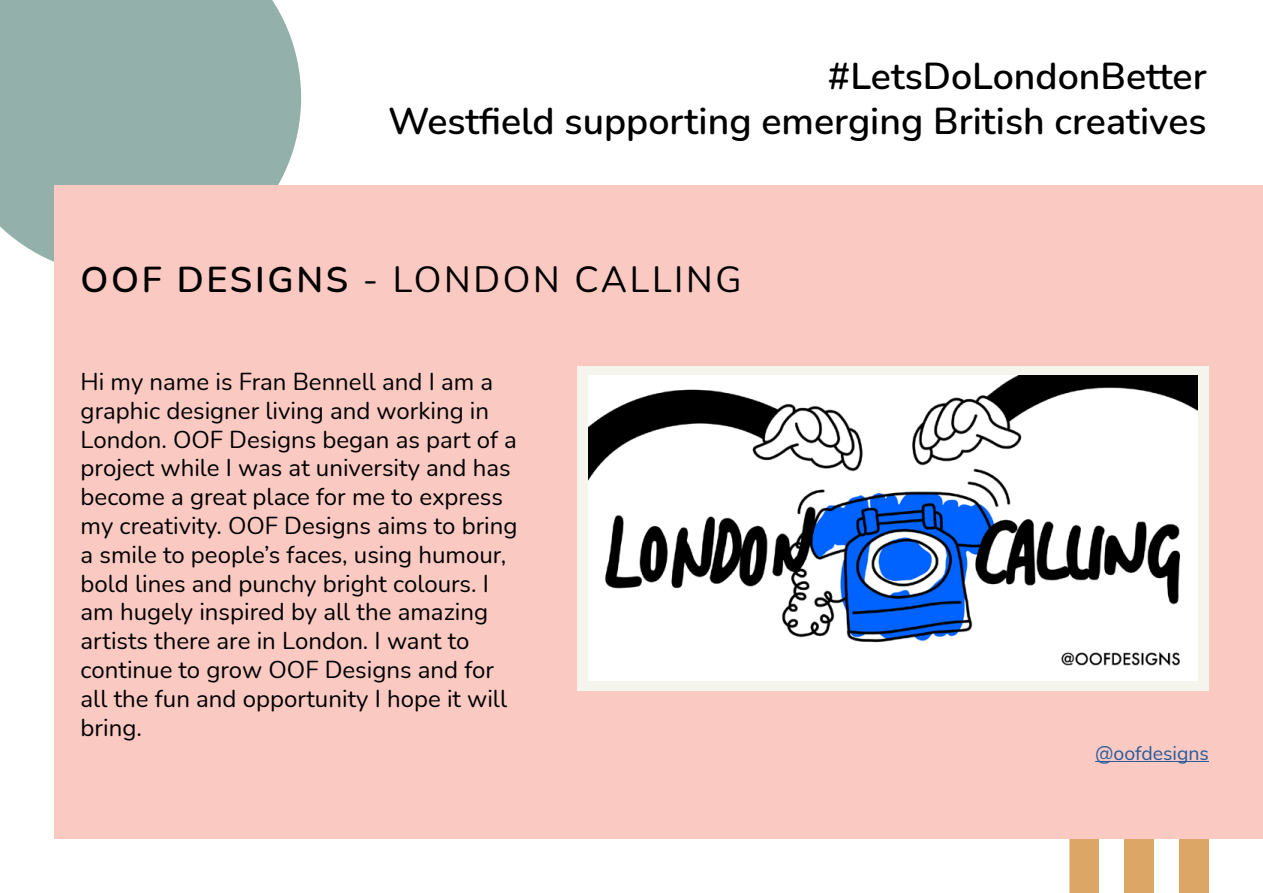
<style>
.page{position:relative;width:1263px;height:893px;background:#fff}
.page>*{position:absolute;margin:0;border:0;box-sizing:border-box;transform-origin:0 0}
.t1{font:600 37.5px/45px "Nunito";color:#000;text-align:right}
.t2{font:36px "Nunito";letter-spacing:.075em;color:#000}
.t3{font:24px/28.8px "Nunito";color:#000}
.t4{font:19.5px "Nunito";color:#275b9b}
.s1{font-weight:600}
</style>
<div class="page">
<div style="left:1179px;top:558px;width:30px;height:335px;background:#dba666"></div>
<div style="left:1124px;top:558px;width:30px;height:335px;background:#dba666"></div>
<div style="left:1069px;top:558px;width:30px;height:335px;background:#dba666"></div>
<div style="left:0;top:0;width:301px;height:262px;background:#94b0ab"></div>
<div style="left:54px;top:185px;width:1209px;height:654px;background:#fac9c2"></div>
<div style="left:577px;top:366px;width:632px;height:324px;background:#f5f5ed"></div>
<img style="left:589px;top:376px;width:609px;height:304px">
<hr style="left:1095px;top:761px;width:114px;height:1px;background:#275b9b">
<h1 class="t1" style="left:388px;top:52px;width:820px">#LetsDoLondonBetter<br>Westfield supporting emerging British creatives</h1>
<h2 class="t2" style="left:81px;top:254px;width:663px"><span class="s1">OOF DESIGNS</span> - LONDON CALLING</h2>
<p class="t3" style="left:81px;top:366px;width:438px">Hi my name is Fran Bennell and I am a graphic designer living and working in London. OOF Designs began as part of a project while I was at university and has become a great place for me to express my creativity. OOF Designs aims to bring a smile to people’s faces, using humour, bold lines and punchy bright colours. I am hugely inspired by all the amazing artists there are in London. I want to continue to grow OOF Designs and for all the fun and opportunity I hope it will bring.</p>
<p class="t4" style="left:1095px;top:739px;width:115px">@oofdesigns</p>
</div>
